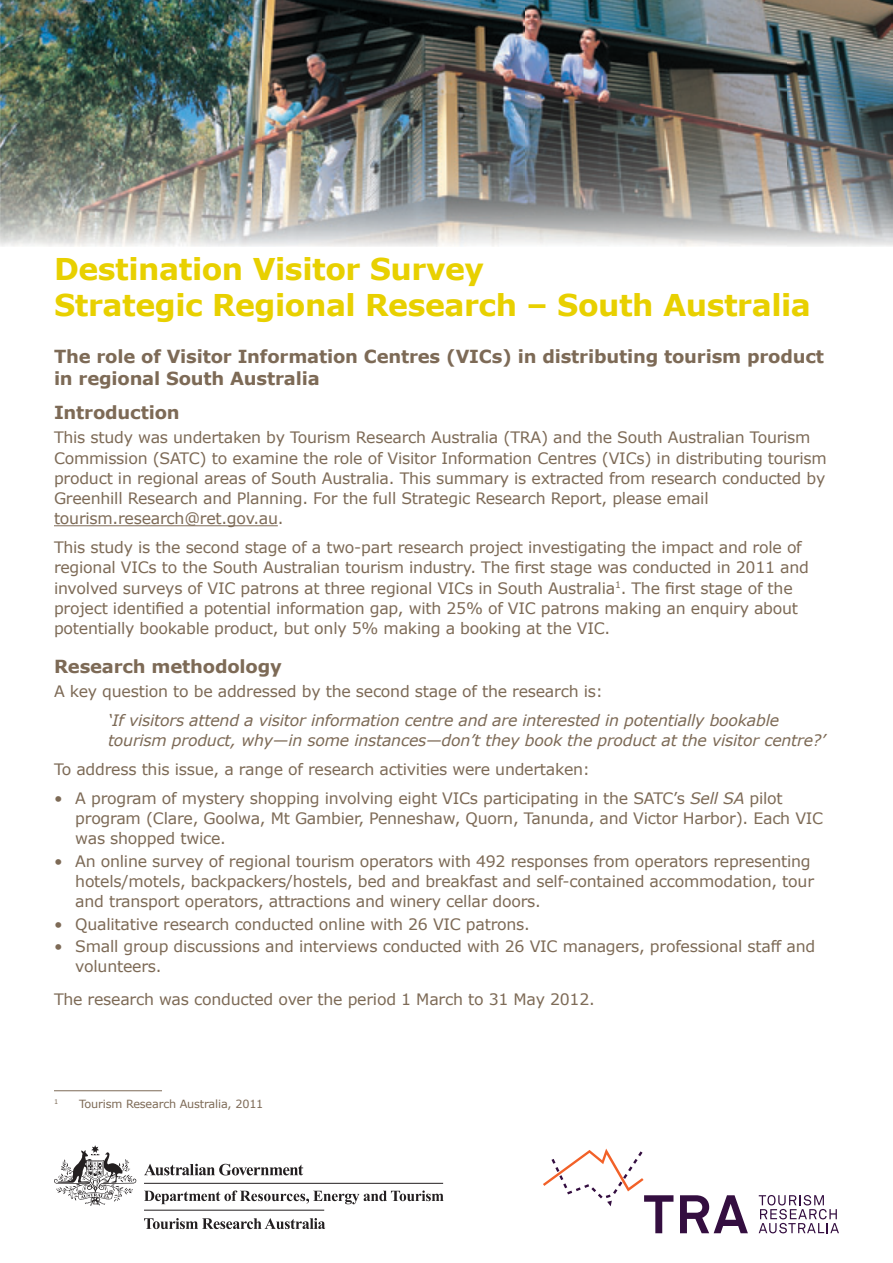
<style>
.page{position:relative;width:893px;height:1263px;background:#fff}
.page>*{position:absolute;margin:0;border:0;box-sizing:border-box;transform-origin:0 0}
.t1{font:700 30px/36px "Verdana";letter-spacing:-.015em;color:#e8d000}
.t2{font:700 18px/21.6px "Verdana";letter-spacing:-.01em;color:#7d6a56}
.t3{font:15.75px/20.2px "Verdana";letter-spacing:-.015em;color:#7d6a56}
.t4{font:italic 15.75px/20.2px "Verdana";letter-spacing:-.015em;color:#7d6a56}
.t5{font:11.25px "Verdana";letter-spacing:-.015em;color:#7d6a56}
.t6{font:6.6px "Verdana";color:#7d6a56}
.s1{font-style:italic}
</style>
<div class="page">
<img style="left:0;top:0;width:893px;height:247px">
<hr style="left:54px;top:525px;width:224px;height:1px;background:#7d6a56">
<hr style="left:54px;top:1090px;width:108px;height:1px;background:#7d6a56">
<svg style="left:144px;top:1164px;width:159px;height:11px"></svg>
<svg style="left:54px;top:1145px;width:82px;height:61px"></svg>
<hr style="left:144px;top:1183px;width:299px;height:1px;background:#231f20">
<svg style="left:144px;top:1190px;width:300px;height:14px"></svg>
<svg style="left:144px;top:1218px;width:181px;height:11px"></svg>
<hr style="left:144px;top:1210px;width:180px;height:1px;background:#231f20">
<svg style="left:680px;top:1195px;width:68px;height:38px"></svg>
<svg style="left:759px;top:1195px;width:80px;height:38px"></svg>
<svg style="left:543px;top:1148px;width:130px;height:85px"></svg>
<h1 class="t1" style="left:54px;top:250px;width:758px">Destination Visitor Survey<br>Strategic Regional Research – South Australia</h1>
<p class="t2" style="left:54px;top:345px;width:771px">The role of Visitor Information Centres (VICs) in distributing tourism product in regional South Australia</p>
<p class="t2" style="left:54px;top:401px;width:127px">Introduction</p>
<p class="t3" style="left:54px;top:427px;width:774px">This study was undertaken by Tourism Research Australia (TRA) and the South Australian Tourism Commission (SATC) to examine the role of Visitor Information Centres (VICs) in distributing tourism product in regional areas of South Australia. This summary is extracted from research conducted by Greenhill Research and Planning. For the full Strategic Research Report, please email tourism.research@ret.gov.au.</p>
<p class="t3" style="left:54px;top:537px;width:756px">This study is the second stage of a two-part research project investigating the impact and role of regional VICs to the South Australian tourism industry. The first stage was conducted in 2011 and involved surveys of VIC patrons at three regional VICs in South Australia<sup>1</sup>. The first stage of the project identified a potential information gap, with 25% of VIC patrons making an enquiry about potentially bookable product, but only 5% making a booking at the VIC.</p>
<p class="t2" style="left:54px;top:655px;width:229px">Research methodology</p>
<p class="t3" style="left:54px;top:681px;width:550px">A key question to be addressed by the second stage of the research is:</p>
<p class="t4" style="left:108px;top:710px;width:719px">‘If visitors attend a visitor information centre and are interested in potentially bookable tourism product, why—in some instances—don’t they book the product at the visitor centre?’</p>
<p class="t3" style="left:54px;top:759px;width:538px">To address this issue, a range of research activities were undertaken:</p>
<p class="t3" style="left:75px;top:787px;width:749px;text-indent:-21px">• A program of mystery shopping involving eight VICs participating in the SATC’s <span class="s1">Sell SA</span> pilot program (Clare, Goolwa, Mt Gambier, Penneshaw, Quorn, Tanunda, and Victor Harbor). Each VIC was shopped twice.</p>
<p class="t3" style="left:75px;top:850px;width:740px;text-indent:-21px">• An online survey of regional tourism operators with 492 responses from operators representing hotels/motels, backpackers/hostels, bed and breakfast and self-contained accommodation, tour and transport operators, attractions and winery cellar doors.</p>
<p class="t3" style="left:54px;top:913px;width:477px">• Qualitative research conducted online with 26 VIC patrons.</p>
<p class="t3" style="left:75px;top:936px;width:742px;text-indent:-21px">• Small group discussions and interviews conducted with 26 VIC managers, professional staff and volunteers.</p>
<p class="t3" style="left:54px;top:989px;width:542px">The research was conducted over the period 1 March to 31 May 2012.</p>
<p class="t6" style="left:54px;top:1097px;width:6px">1</p>
<p class="t5" style="left:79px;top:1096px;width:186px">Tourism Research Australia, 2011</p>
</div>
